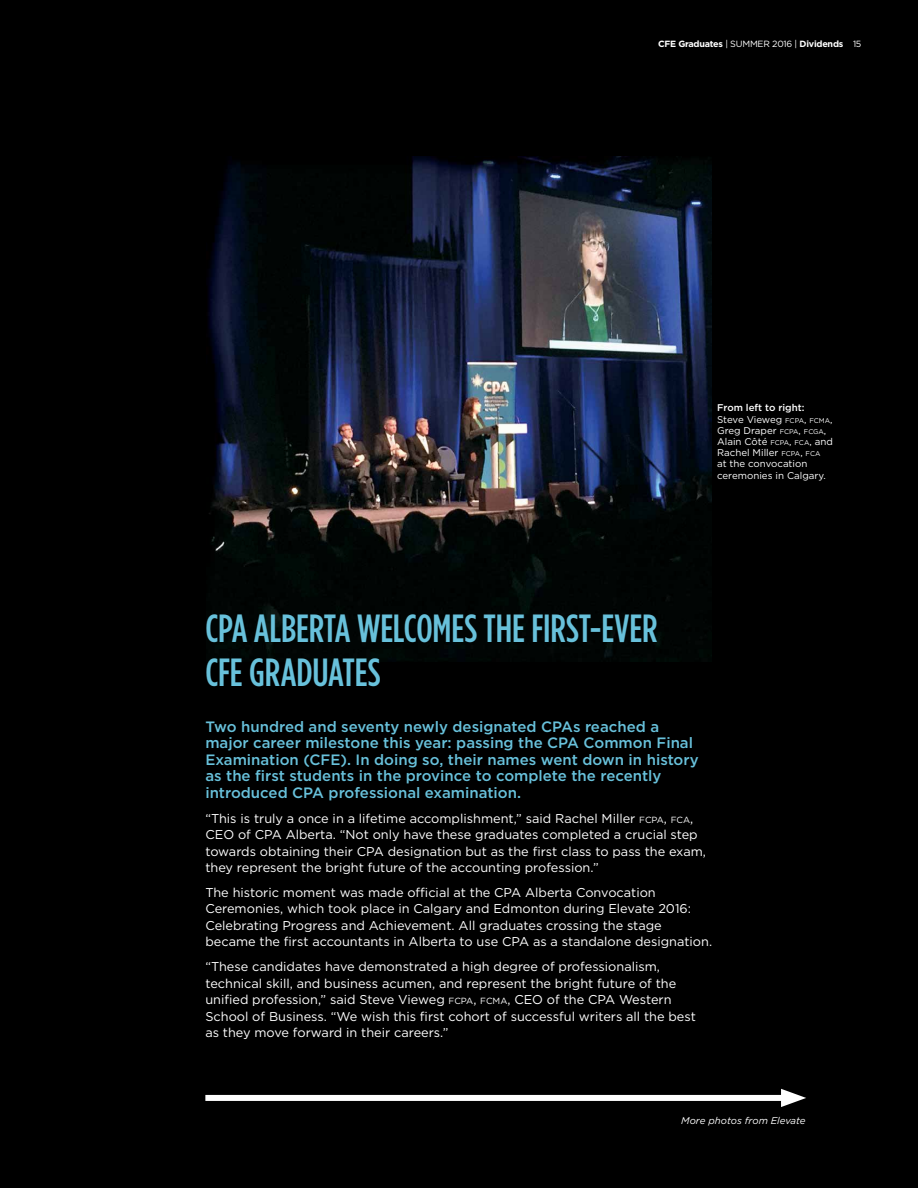
<style>
.page{position:relative;width:918px;height:1188px;background:#000}
.page>*{position:absolute;margin:0;border:0;box-sizing:border-box;transform-origin:0 0}
.t1{font:500 39.3px/43.5px "Gotham Condensed";letter-spacing:-.005em;color:#68c1db}
.t2{font:500 15px/16.5px "Gotham";color:#68c1db}
.t3{font:12.75px/16.5px "Gotham";color:#fff}
.t4{font:9.75px/11.2px "Gotham";color:#fff}
.t5{font:italic 9.75px "Gotham";color:#fff}
.t6{font:700 9px "Gotham";letter-spacing:-.025em;color:#fff}
.s1{font-weight:400}
.s2{font-weight:500}
.s3{font-size:6.9px}
.s4{font-style:inherit}
.s5{font-size:8.85px}
</style>
<div class="page">
<img style="left:208px;top:156px;width:504px;height:506px">
<div style="left:205px;top:1095px;width:586px;height:6px;background:#fff"></div>
<svg style="left:781px;top:1089px;width:25px;height:18px"></svg>
<p class="t6" style="left:658px;top:38px;width:205px">CFE Graduates <span class="s1">| SUMMER 2016 |</span> Dividends <span class="s1">15</span></p>
<p class="t4" style="left:717px;top:402px;width:117px"><span class="s2">From left to right:<br></span>Steve Vieweg <span class="s3">FCPA</span><span class="s4">,</span> <span class="s3">FCMA</span>,<br>Greg Draper <span class="s3">FCPA</span><span class="s4">,</span> <span class="s3">FCGA</span>,<br>Alain Côté <span class="s3">FCPA</span><span class="s4">,</span> <span class="s3">FCA</span>, and<br>Rachel Miller <span class="s3">FCPA</span><span class="s4">,</span> <span class="s3">FCA<br></span>at the convocation ceremonies in Calgary.</p>
<h1 class="t1" style="left:205px;top:607px;width:454px">CPA ALBERTA WELCOMES THE FIRST-EVER<br>CFE GRADUATES</h1>
<p class="t2" style="left:205px;top:718px;width:495px">Two hundred and seventy newly designated CPAs reached a major career milestone this year: passing the CPA Common Final Examination (CFE). In doing so, their names went down in history as the first students in the province to complete the recently introduced CPA professional examination.</p>
<p class="t3" style="left:205px;top:810px;width:502px">“This is truly a once in a lifetime accomplishment,” said Rachel Miller <span class="s5">FCPA</span><span class="s4">,</span> <span class="s5">FCA</span>, CEO of CPA Alberta. “Not only have these graduates completed a crucial step towards obtaining their CPA designation but as the first class to pass the exam, they represent the bright future of the accounting profession.”</p>
<p class="t3" style="left:205px;top:884px;width:508px">The historic moment was made official at the CPA Alberta Convocation Ceremonies, which took place in Calgary and Edmonton during Elevate 2016:<br>Celebrating Progress and Achievement. All graduates crossing the stage became the first accountants in Alberta to use CPA as a standalone designation.</p>
<p class="t3" style="left:205px;top:958px;width:492px">“These candidates have demonstrated a high degree of professionalism, technical skill, and business acumen, and represent the bright future of the unified profession,” said Steve Vieweg <span class="s5">FCPA</span><span class="s4">,</span> <span class="s5">FCMA</span>, CEO of the CPA Western School of Business. “We wish this first cohort of successful writers all the best as they move forward in their careers.”</p>
<p class="t5" style="left:681px;top:1114px;width:126px">More photos from Elevate</p>
</div>
